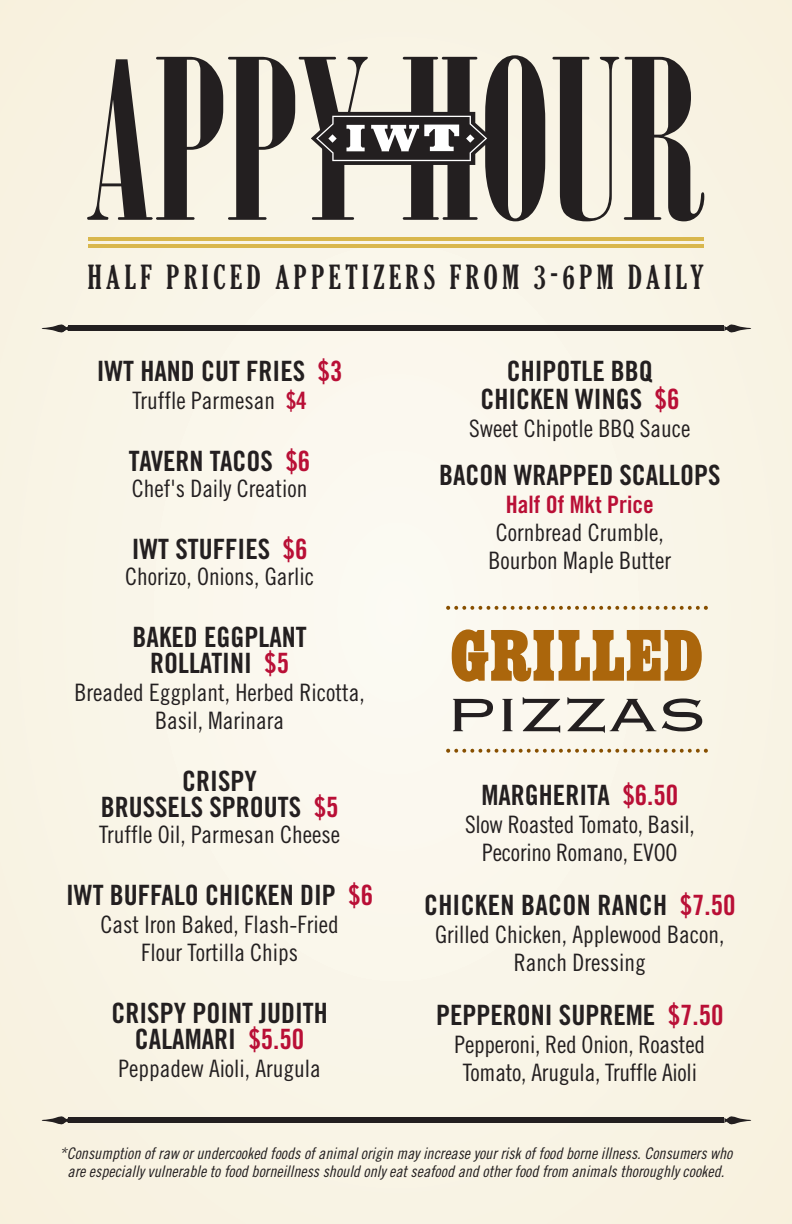
<style>
.page{position:relative;width:792px;height:1224px;background:#f9f5e7}
.page>*{position:absolute;margin:0;border:0;box-sizing:border-box;transform-origin:0 0}
.t1{font:221.8px "Onyx";color:#231f20}
.t2{font:700 condensed 76px "Egyptienne D";color:#ab660c}
.t3{font:300 61.6px "Copperplate";letter-spacing:-.03em;color:#231f20;scale:1.25 1}
.t4{font:extra-condensed 32.2px "Gloucester";letter-spacing:.14em;color:#231f20}
.t5{font:28px/26px "Trade Gothic Bold Cond Twenty";color:#231f20;text-align:center}
.t6{font:24px/28px "Trade Gothic Cond Eighteen";color:#231f20;text-align:center}
.t7{font:24px "Trade Gothic Bold Cond Twenty";color:#b90f36}
.t8{font:16px/18px "Trade Gothic Cond Eighteen Obl";color:#231f20;text-align:center}
.s1{color:#b90f36}
.s2{font-family:"Trade Gothic Bold Cond Twenty";color:#b90f36}
</style>
<div class="page">
<svg style="left:724px;top:1116px;width:27px;height:9px"></svg>
<div style="left:431px;top:1118px;width:293px;height:5px;background:#231f20"></div>
<svg style="left:42px;top:1116px;width:27px;height:9px"></svg>
<div style="left:69px;top:1118px;width:158px;height:5px;background:#231f20"></div>
<div style="left:209px;top:1118px;width:291px;height:5px;background:#231f20"></div>
<svg style="left:446px;top:606px;width:262px;height:4px"></svg>
<svg style="left:446px;top:749px;width:262px;height:4px"></svg>
<hr style="left:89px;top:238px;width:615px;height:3px;background:#d9b74d">
<hr style="left:89px;top:245px;width:615px;height:3px;background:#d9b74d">
<svg style="left:311px;top:112px;width:181px;height:53px;background:#726f6e"></svg>
<svg style="left:724px;top:324px;width:27px;height:9px"></svg>
<div style="left:431px;top:326px;width:293px;height:5px;background:#231f20"></div>
<svg style="left:42px;top:324px;width:27px;height:9px"></svg>
<div style="left:69px;top:326px;width:158px;height:5px;background:#231f20"></div>
<div style="left:209px;top:326px;width:291px;height:5px;background:#231f20"></div>
<h1 class="t1" style="left:87px;top:13px;width:621px">APPYHOUR</h1>
<h3 class="t4" style="left:88px;top:258px;width:617px">HALF PRICED APPETIZERS FROM 3-6PM DAILY</h3>
<p class="t5" style="left:97px;top:360px;width:247px">IWT HAND CUT FRIES <span class="s1">$3</span></p>
<p class="t6" style="left:132px;top:388px;width:176px">Truffle Parmesan <span class="s2">$4</span></p>
<p class="t5" style="left:129px;top:450px;width:183px">TAVERN TACOS <span class="s1">$6</span></p>
<p class="t6" style="left:132px;top:476px;width:177px">Chef's Daily Creation</p>
<p class="t5" style="left:132px;top:538px;width:177px">IWT STUFFIES <span class="s1">$6</span></p>
<p class="t6" style="left:125px;top:564px;width:191px">Chorizo, Onions, Garlic</p>
<p class="t5" style="left:133px;top:626px;width:176px">BAKED EGGPLANT<br>ROLLATINI <span class="s1">$5</span></p>
<p class="t6" style="left:74px;top:680px;width:292px">Breaded Eggplant, Herbed Ricotta,<br>Basil, Marinara</p>
<p class="t5" style="left:101px;top:770px;width:239px">CRISPY<br>BRUSSELS SPROUTS <span class="s1">$5</span></p>
<p class="t6" style="left:99px;top:822px;width:243px">Truffle Oil, Parmesan Cheese</p>
<p class="t5" style="left:66px;top:884px;width:308px">IWT BUFFALO CHICKEN DIP <span class="s1">$6</span></p>
<p class="t6" style="left:100px;top:912px;width:240px">Cast Iron Baked, Flash-Fried<br>Flour Tortilla Chips</p>
<p class="t5" style="left:112px;top:1002px;width:218px">CRISPY POINT JUDITH<br>CALAMARI <span class="s1">$5.50</span></p>
<p class="t6" style="left:118px;top:1056px;width:204px">Peppadew Aioli, Arugula</p>
<p class="t5" style="left:480px;top:359px;width:201px;line-height:28px">CHIPOTLE BBQ<br>CHICKEN WINGS <span class="s1">$6</span></p>
<p class="t6" style="left:469px;top:416px;width:223px">Sweet Chipotle BBQ Sauce</p>
<p class="t5" style="left:439px;top:464px;width:283px">BACON WRAPPED SCALLOPS</p>
<p class="t7" style="left:506px;top:495px;width:149px">Half Of Mkt Price</p>
<p class="t6" style="left:489px;top:520px;width:184px">Cornbread Crumble,<br>Bourbon Maple Butter</p>
<h2 class="t2" style="left:450px;top:610px;width:255px">GRILLED</h2>
<h3 class="t3" style="left:446px;top:674px;width:211px">PIZZAS</h3>
<p class="t5" style="left:481px;top:784px;width:198px">MARGHERITA <span class="s1">$6.50</span></p>
<p class="t6" style="left:465px;top:812px;width:231px">Slow Roasted Tomato, Basil,<br>Pecorino Romano, EVOO</p>
<p class="t5" style="left:424px;top:894px;width:313px">CHICKEN BACON RANCH <span class="s1">$7.50</span></p>
<p class="t6" style="left:435px;top:922px;width:291px">Grilled Chicken, Applewood Bacon,<br>Ranch Dressing</p>
<p class="t5" style="left:436px;top:1004px;width:289px">PEPPERONI SUPREME <span class="s1">$7.50</span></p>
<p class="t6" style="left:455px;top:1032px;width:252px">Pepperoni, Red Onion, Roasted<br>Tomato, Arugula, Truffle Aioli</p>
<p class="t8" style="left:60px;top:1146px;width:674px">*Consumption of raw or undercooked foods of animal origin may increase your risk of food borne illness. Consumers who are especially vulnerable to food borneillness should only eat seafood and other food from animals thoroughly cooked.</p>
</div>
